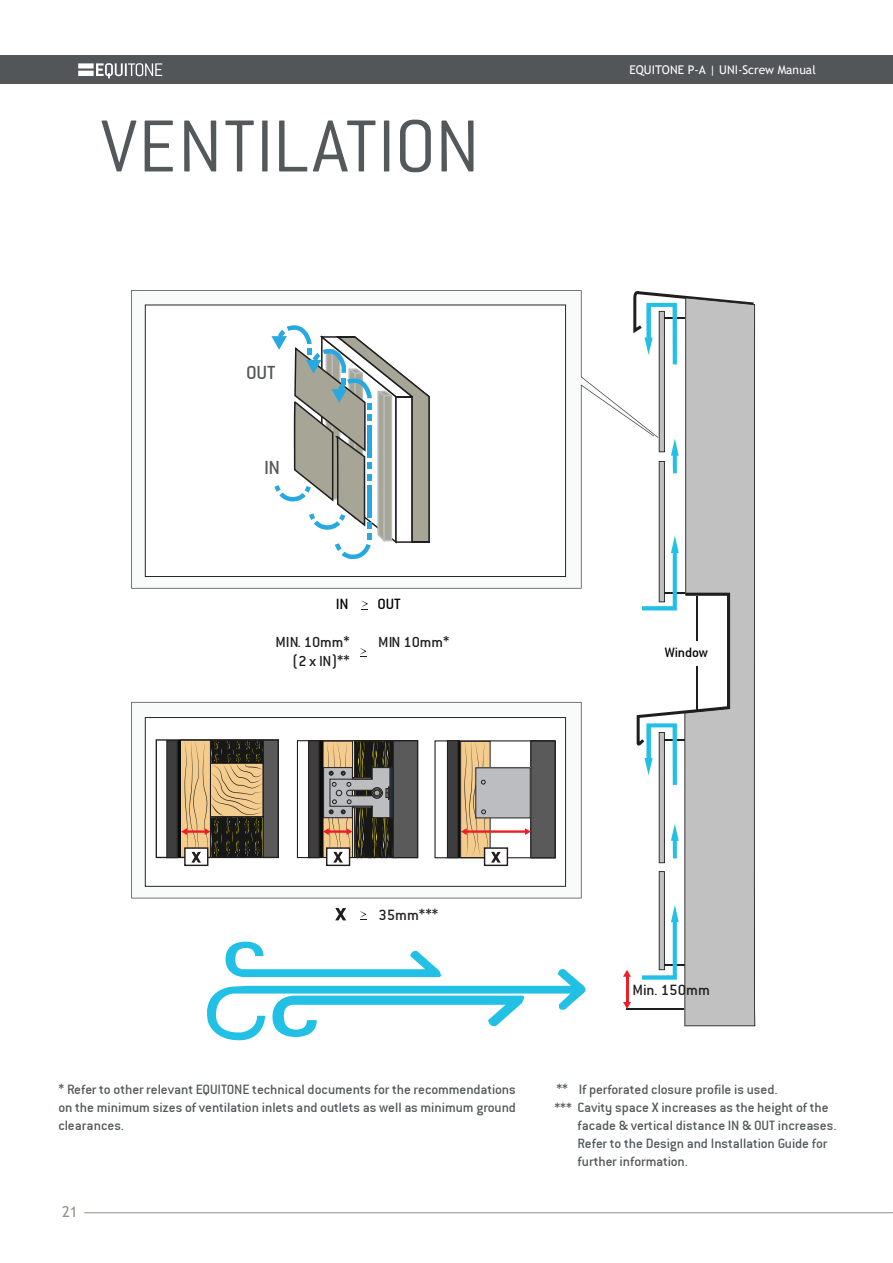
<style>
.page{position:relative;width:893px;height:1263px;background:#fff}
.page>*{position:absolute;margin:0;border:0;box-sizing:border-box;transform-origin:0 0}
.t1{font:300 81px "Conduit ITC";color:#53585b}
.t2{font:21px "Conduit ITC";color:#53585b}
.t3{font:16.5px "Conduit ITC";color:#201d1e}
.t4{font:16.5px "Conduit ITC";color:#231f20}
.t5{font:16.5px "Conduit ITC";color:#000}
.t6{font:16.2px/19.4px "Conduit ITC";color:#201d1e;text-align:right}
.t7{font:16.2px "Myriad Pro";color:#201d1e}
.t8{font:15px/18px "Conduit ITC";color:#53585b}
.t9{font:15px "Conduit ITC";color:#000}
.t10{font:15px "Trebuchet MS";color:#929488}
.t11{font:13.95px "Myriad Pro";color:#231f20}
.t12{font:12px "Trebuchet MS";color:#fff}
</style>
<div class="page">
<hr style="left:84px;top:1212px;width:809px;height:1px;background:#919287">
<div style="left:0;top:55px;width:893px;height:29px;background:#535659"></div>
<svg style="left:78px;top:63px;width:84px;height:15px"></svg>
<svg style="left:131px;top:290px;width:502px;height:299px"></svg>
<svg style="left:145px;top:304px;width:421px;height:273px"></svg>
<svg style="left:131px;top:702px;width:451px;height:196px"></svg>
<svg style="left:145px;top:717px;width:421px;height:170px"></svg>
<hr style="left:627px;top:1008px;width:57px;height:2px;background:#201d1e">
<svg style="left:684px;top:304px;width:71px;height:722px;background:#b7b7b7"></svg>
<svg style="left:633px;top:291px;width:121px;height:572px"></svg>
<svg style="left:642px;top:871px;width:43px;height:109px"></svg>
<hr style="left:697px;top:596px;width:1px;height:45px;background:#201d1e">
<hr style="left:696px;top:666px;width:2px;height:43px;background:#201d1e">
<svg style="left:271px;top:325px;width:159px;height:234px"></svg>
<svg style="left:207px;top:941px;width:379px;height:99px"></svg>
<svg style="left:361px;top:600px;width:7px;height:10px"></svg>
<svg style="left:360px;top:648px;width:6px;height:9px"></svg>
<svg style="left:360px;top:911px;width:6px;height:9px"></svg>
<hr style="left:626px;top:975px;width:2px;height:28px;background:#ec2127">
<svg style="left:623px;top:1002px;width:8px;height:7px"></svg>
<svg style="left:623px;top:970px;width:8px;height:7px"></svg>
<div style="left:393px;top:741px;width:24px;height:117px;background:#595a59"></div>
<svg style="left:319px;top:742px;width:4px;height:114px"></svg>
<div style="left:309px;top:741px;width:10px;height:117px;background:#3e3e3f"></div>
<div style="left:308px;top:740px;width:11px;height:118px;border:1px solid #231f20"></div>
<div style="left:297px;top:740px;width:121px;height:118px;border:1px solid #231f20"></div>
<svg style="left:323px;top:718px;width:76px;height:162px"></svg>
<div style="left:327px;top:848px;width:23px;height:17px;background:#fff"></div>
<div style="left:326px;top:847px;width:24px;height:19px;border:1px solid #231f20"></div>
<div style="left:263px;top:740px;width:15px;height:117px;background:#595a59"></div>
<div style="left:263px;top:740px;width:16px;height:118px;border:1px solid #231f20"></div>
<div style="left:156px;top:739px;width:123px;height:119px;border:1px solid #231f20"></div>
<div style="left:531px;top:741px;width:24px;height:117px;background:#595a59"></div>
<div style="left:531px;top:741px;width:24px;height:117px;border:1px solid #231f20"></div>
<div style="left:460px;top:741px;width:31px;height:117px;border:1px solid #231f20"></div>
<hr style="left:458px;top:740px;width:2px;height:118px;background:#0c0d0d">
<div style="left:476px;top:768px;width:54px;height:50px;background:#bcbdc0"></div>
<div style="left:475px;top:767px;width:56px;height:51px;border:1px solid #231f20"></div>
<div style="left:434px;top:740px;width:122px;height:118px;border:1px solid #231f20"></div>
<div style="left:447px;top:741px;width:11px;height:117px;background:#3e3e3f"></div>
<div style="left:447px;top:740px;width:11px;height:118px;border:1px solid #231f20"></div>
<hr style="left:178px;top:740px;width:3px;height:118px;background:#0c0d0d">
<div style="left:167px;top:741px;width:10px;height:117px;background:#3e3e3f"></div>
<div style="left:166px;top:740px;width:12px;height:118px;border:1px solid #231f20"></div>
<hr style="left:466px;top:830px;width:60px;height:3px;background:#ee1d23">
<svg style="left:461px;top:740px;width:27px;height:118px"></svg>
<svg style="left:525px;top:828px;width:6px;height:7px"></svg>
<div style="left:485px;top:848px;width:22px;height:17px;background:#fff"></div>
<div style="left:484px;top:847px;width:24px;height:19px;border:1px solid #231f20"></div>
<div style="left:185px;top:848px;width:23px;height:17px;background:#fff"></div>
<div style="left:184px;top:847px;width:24px;height:19px;border:1px solid #231f20"></div>
<svg style="left:181px;top:734px;width:82px;height:124px;background:#a28a65"></svg>
<h1 class="t1" style="left:101px;top:102px;width:381px">VENTILATION</h1>
<h2 class="t2" style="left:246px;top:360px;width:31px">OUT</h2>
<h2 class="t2" style="left:264px;top:456px;width:18px">IN</h2>
<p class="t5" style="left:336px;top:594px;width:14px">IN</p>
<p class="t5" style="left:378px;top:594px;width:25px">OUT</p>
<p class="t6" style="left:275px;top:632px;width:76px">MIN. 10mm* (2 x IN)**</p>
<p class="t6" style="left:378px;top:632px;width:73px">MIN 10mm*</p>
<p class="t11" style="left:192px;top:849px;width:9px">X</p>
<p class="t11" style="left:334px;top:849px;width:9px">X</p>
<p class="t11" style="left:492px;top:849px;width:9px">X</p>
<p class="t7" style="left:336px;top:904px;width:11px">X</p>
<p class="t4" style="left:378px;top:906px;width:61px">35mm***</p>
<p class="t12" style="left:629px;top:63px;width:188px">EQUITONE P-A | UNI-Screw Manual</p>
<p class="t9" style="left:665px;top:644px;width:45px">Window</p>
<p class="t3" style="left:633px;top:981px;width:79px">Min. 150mm</p>
<p class="t8" style="left:58px;top:1080px;width:459px;text-align:justify">* Refer to other relevant EQUITONE technical documents for the recommendations on the minimum sizes of ventilation inlets and outlets as well as minimum ground clearances.</p>
<p class="t8" style="left:554px;top:1080px;width:276px">** If perforated closure profile is used.<br>*** Cavity space X increases as the height of the</p>
<p class="t8" style="left:578px;top:1116px;width:260px">facade &amp; vertical distance IN &amp; OUT increases.<br>Refer to the Design and Installation Guide for further information.</p>
<p class="t10" style="left:62px;top:1202px;width:17px">21</p>
</div>
